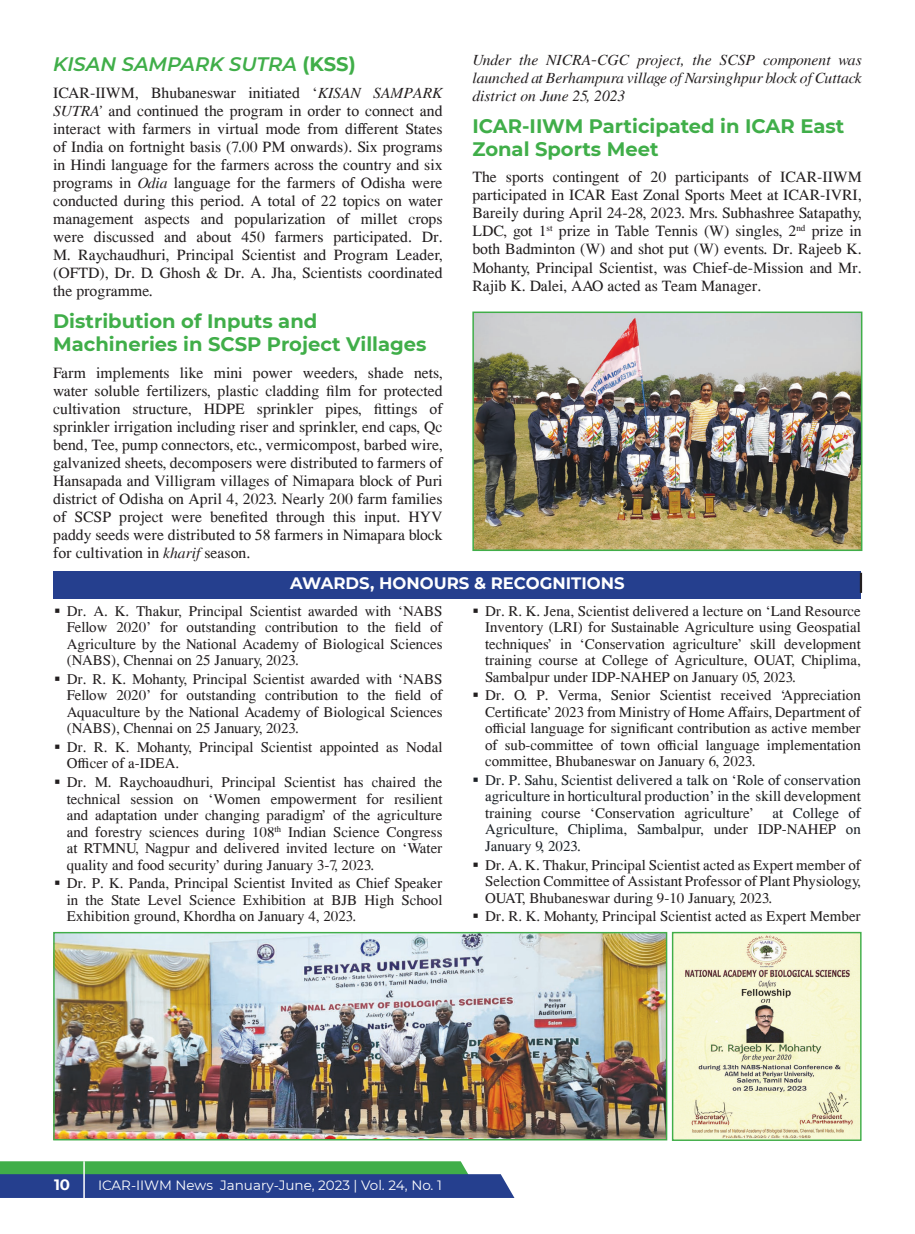
<style>
.page{position:relative;width:915px;height:1234px;background:#fff}
.page>*{position:absolute;margin:0;border:0;box-sizing:border-box;transform-origin:0 0}
.Subject_Heading{font:700 19.5px/23.4px "Montserrat";color:#40ae49}
.Subject_Heading-2{font:italic 600 19.5px "Montserrat";color:#40ae49}
.Intro_Heading{font:700 16.5px "Montserrat";color:#fff}
.t1{font:15px/18px "Gandhari Unicode";color:#231f20;text-align:justify}
.t2{font:italic 15px/18px "Gandhari Unicode";color:#231f20;text-align:justify}
.t3{font:700 15px "Montserrat";color:#fff}
.t4{font:14.25px/16.5px "Gandhari Unicode";color:#231f20;text-align:justify}
.t5{font:14.25px/16.5px "Gandhari Unicode";color:#1d2228;text-align:justify}
.t6{font:13.5px "Montserrat";color:#fff}
.s1{font-weight:700;font-style:normal}
.s2{font-style:italic}
.s3{color:#212121}
.s4{color:#231f20}
</style>
<div class="page">
<svg style="left:0;top:1161px;width:514px;height:36px;background:#386c7d"></svg>
<hr style="left:83px;top:1160px;width:2px;height:37px;background:#fff">
<img style="left:475px;top:314px;width:384px;height:234px">
<div style="left:472px;top:311px;width:390px;height:240px;border:2px solid #40ae49"></div>
<div style="left:54px;top:571px;width:806px;height:27px;background:#253f8e"></div>
<hr style="left:859px;top:572px;width:2px;height:20px;background:#231f20">
<img style="left:55px;top:933px;width:610px;height:205px">
<div style="left:53px;top:931px;width:614px;height:209px;border:1px solid #40ae49"></div>
<img style="left:673px;top:933px;width:186px;height:205px">
<div style="left:671px;top:931px;width:190px;height:209px;border:1px solid #40ae49"></div>
<p class="Subject_Heading-2" style="left:53px;top:51px;width:304px">KISAN SAMPARK SUTRA <span class="s1">(KSS)</span></p>
<p class="t1" style="left:53px;top:84px;width:391px">ICAR-IIWM, Bhubaneswar initiated ‘<span class="s2">KISAN SAMPARK SUTRA’</span> and continued the program in order to connect and interact with farmers in virtual mode from different States of India on fortnight basis (7.00 PM onwards). Six programs in Hindi language for the farmers across the country and six programs in <span class="s2">Odia</span> language for the farmers of Odisha were conducted during this period. A total of 22 topics on water management aspects and popularization of millet crops were discussed and about 450 farmers participated. Dr.<br>M. Raychaudhuri, Principal Scientist and Program Leader, (OFTD), Dr. D. Ghosh &amp; Dr. A. Jha, Scientists coordinated the programme.</p>
<p class="Subject_Heading" style="left:53px;top:308px;width:375px">Distribution of Inputs and<br>Machineries in SCSP Project Villages</p>
<p class="t1" style="left:53px;top:363px;width:391px">Farm implements like mini power weeders, shade nets, water soluble fertilizers, plastic cladding film for protected cultivation structure, HDPE sprinkler pipes, fittings of sprinkler irrigation including riser and sprinkler, end caps, Qc bend, Tee, pump connectors, etc., vermicompost, barbed wire, galvanized sheets, decomposers were distributed to farmers of Hansapada and Villigram villages of Nimapara block of Puri district of Odisha on April 4, 2023. Nearly 200 farm families of SCSP project were benefited through this input. HYV paddy seeds were distributed to 58 farmers in Nimapara block for cultivation in <span class="s2">kharif</span> season.</p>
<p class="t2" style="left:472px;top:50px;width:391px">Under the NICRA-CGC project, the SCSP component was launched at Berhampura village of Narsinghpur block of Cuttack district on June 25, 2023</p>
<p class="Subject_Heading" style="left:472px;top:113px;width:373px">ICAR-IIWM Participated in ICAR East<br>Zonal Sports Meet</p>
<p class="t1" style="left:472px;top:168px;width:391px">The sports contingent of 20 participants of ICAR-IIWM participated in ICAR East Zonal Sports Meet at ICAR-IVRI, Bareily during April 24-28, 2023. Mrs. Subhashree Satapathy, LDC, got 1<sup>st</sup> prize in Table Tennis (W) singles, 2<sup>nd</sup> prize in both Badminton (W) and shot put (W) events. Dr. Rajeeb K.<br>Mohanty, Principal Scientist, was Chief-de-Mission and Mr.<br>Rajib K. Dalei, AAO acted as Team Manager.</p>
<p class="Intro_Heading" style="left:290px;top:571px;width:336px">AWARDS, HONOURS &amp; RECOGNITIONS</p>
<p class="t4" style="left:67px;top:602px;width:377px;text-indent:-13px">▪ Dr. A. K. Thakur, Principal Scientist awarded with ‘NABS Fellow 2020’ for outstanding contribution to the field of Agriculture by the National Academy of Biological Sciences (NABS), Chennai on 25 January, 2023.</p>
<p class="t4" style="left:67px;top:670px;width:377px;text-indent:-13px">▪ Dr. R. K. Mohanty, Principal Scientist awarded with ‘NABS Fellow 2020’ for outstanding contribution to the field of Aquaculture by the National Academy of Biological Sciences (NABS), Chennai on 25 January, 2023.</p>
<p class="t4" style="left:67px;top:738px;width:377px;text-indent:-13px">▪ Dr. R. K. Mohanty, Principal Scientist appointed as Nodal<br>Officer of a-IDEA.</p>
<p class="t4" style="left:67px;top:773px;width:377px;text-indent:-13px">▪ Dr. M. Raychoaudhuri, Principal Scientist has chaired the technical session on ‘Women empowerment for resilient and adaptation under changing paradigm’ of the agriculture and forestry sciences during 108<sup>th</sup> Indian Science Congress at RTMNU, Nagpur and delivered invited lecture on ‘Water quality and food security’ during January 3-7, 2023.</p>
<p class="t4" style="left:67px;top:874px;width:377px;text-indent:-13px">▪ Dr. P. K. Panda, Principal Scientist Invited as Chief Speaker in the State Level Science Exhibition at BJB High School Exhibition ground, Khordha on January 4, 2023.</p>
<p class="t4" style="left:485px;top:602px;width:377px;text-indent:-13px">▪ Dr. R. K. Jena, Scientist delivered a lecture on ‘Land Resource Inventory (LRI) for Sustainable Agriculture using Geospatial techniques’ in ‘Conservation agriculture’ skill development training course at College of Agriculture, OUAT, Chiplima, Sambalpur under IDP-NAHEP on January 05, 2023.</p>
<p class="t4" style="left:485px;top:687px;width:377px;text-indent:-13px">▪ Dr. O. P. Verma, Senior Scientist received ‘Appreciation Certificate’ 2023 from Ministry of Home Affairs, Department of official language for significant contribution as active member of sub-committee of town official language implementation committee, Bhubaneswar on January 6, 2023.</p>
<p class="t5" style="left:485px;top:771px;width:377px;text-indent:-13px">▪ Dr. P. Sahu, Scientist delivered a talk on ‘Role of conservation agriculture in horticultural production’ in the s<span class="s3">kill development training course ‘Conservation agriculture’</span></p>
<p class="t5" style="left:485px;top:804px;width:377px;text-indent:287px">at College of Agriculture, Chiplima, Sambalpur, <span class="s4">under IDP-NAHEP</span> on January 9, 2023.</p>
<p class="t4" style="left:485px;top:856px;width:377px;text-indent:-13px">▪ Dr. A. K. Thakur, Principal Scientist acted as Expert member of Selection Committee of Assistant Professor of Plant Physiology, OUAT, Bhubaneswar during 9-10 January, 2023.</p>
<p class="t4" style="left:472px;top:907px;width:390px">▪ Dr. R. K. Mohanty, Principal Scientist acted as Expert Member</p>
<p class="t3" style="left:54px;top:1173px;width:18px">10</p>
<p class="t6" style="left:98px;top:1175px;width:345px">ICAR-IIWM News January-June, 2023 | Vol. 24, No. 1</p>
</div>
